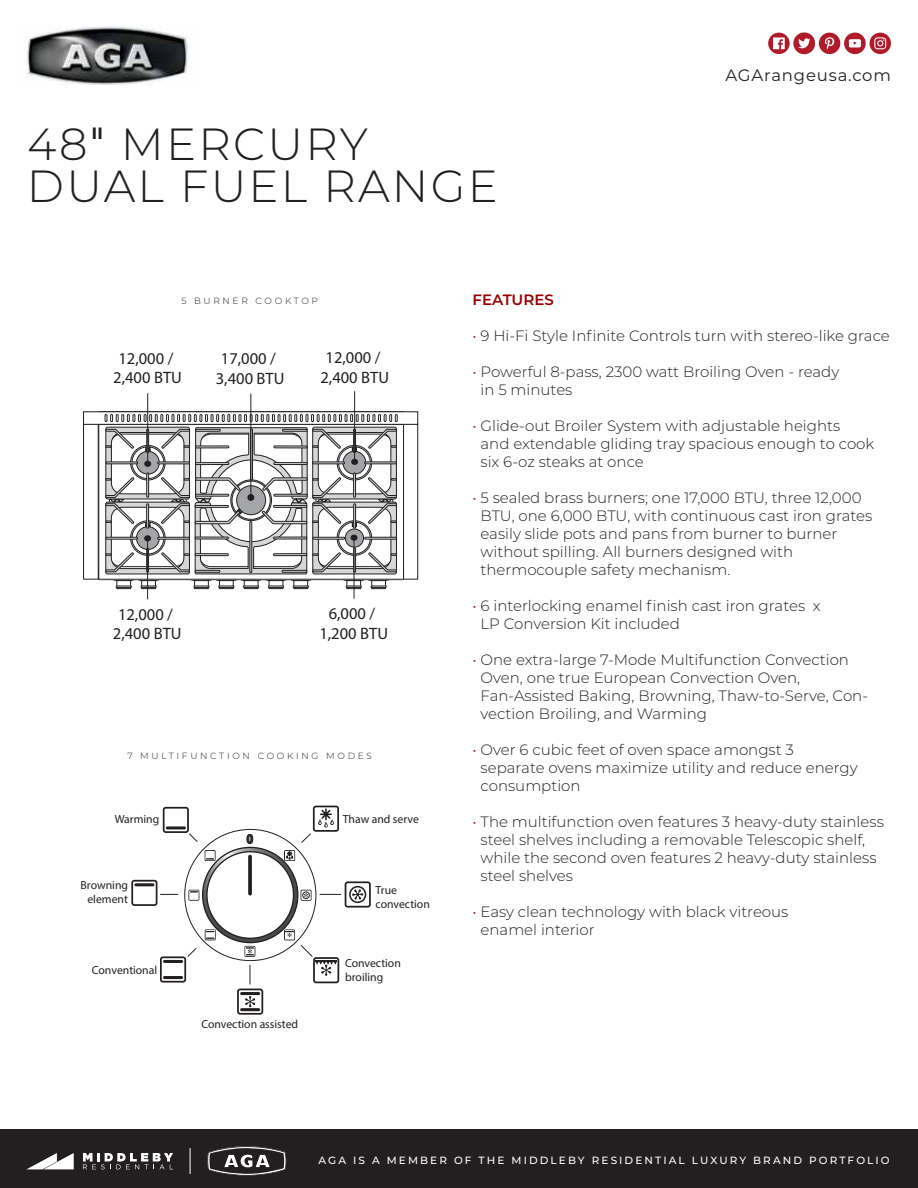
<style>
.page{position:relative;width:918px;height:1188px;background:#fff}
.page>*{position:absolute;margin:0;border:0;box-sizing:border-box;transform-origin:0 0}
.t1{font:300 45px/42px "Montserrat";letter-spacing:.05em;color:#231f20}
.t2{font:16.5px/19.8px "Myriad Pro";color:#231f20;text-align:center}
.t3{font:16.5px "Montserrat";letter-spacing:.05em;color:#231f20}
.t4{font:300 15px/18px "Montserrat";color:#231f20}
.t5{font:600 15px "Montserrat";color:#900}
.t6{font:700 12.45px "Arial";color:#231f20}
.t7{font:11.7px/14.1px "Myriad Pro";color:#231f20}
.t8{font:500 10.5px "Montserrat";letter-spacing:.2em;color:#fff}
.t9{font:300 9px "Montserrat";letter-spacing:.3em;color:#231f20}
.s1{font-family:"Trade Gothic LT Std Cn 18";font-weight:400}
.s2{color:#900}
</style>
<div class="page">
<svg style="left:768px;top:32px;width:123px;height:22px"></svg>
<div style="left:0;top:1130px;width:918px;height:58px;background:#231f20"></div>
<svg style="left:83px;top:1153px;width:90px;height:16px"></svg>
<svg style="left:27px;top:1153px;width:47px;height:16px"></svg>
<svg style="left:207px;top:1146px;width:79px;height:30px"></svg>
<svg style="left:190px;top:1148px;width:1px;height:26px"></svg>
<div style="left:83px;top:424px;width:16px;height:155px;background:#fff;border:1px solid #231f20"></div>
<div style="left:403px;top:424px;width:15px;height:155px;background:#fff;border:1px solid #231f20"></div>
<div style="left:83px;top:411px;width:335px;height:14px;background:#fff;border:1px solid #231f20"></div>
<svg style="left:98px;top:391px;width:306px;height:209px"></svg>
<svg style="left:131px;top:806px;width:240px;height:209px"></svg>
<img style="left:27px;top:27px;width:161px;height:58px">
<h1 class="t1" style="left:27px;top:122px;width:473px">48<span class="s1">"</span> MERCURY<br>DUAL FUEL RANGE</h1>
<p class="t3" style="left:725px;top:64px;width:167px">AGArangeusa.com</p>
<p class="t9" style="left:181px;top:294px;width:138px">5 BURNER COOKTOP</p>
<p class="t2" style="left:113px;top:348px;width:70px">12,000 /<br>2,400 BTU</p>
<p class="t2" style="left:216px;top:349px;width:70px">17,000 /<br>3,400 BTU</p>
<p class="t2" style="left:320px;top:347px;width:70px">12,000 /<br>2,400 BTU</p>
<p class="t2" style="left:113px;top:604px;width:70px">12,000 /<br>2,400 BTU</p>
<p class="t2" style="left:319px;top:603px;width:70px">6,000 /<br>1,200 BTU</p>
<p class="t9" style="left:127px;top:750px;width:246px">7 MULTIFUNCTION COOKING MODES</p>
<p class="t7" style="left:115px;top:812px;width:46px">Warming</p>
<p class="t7" style="left:343px;top:812px;width:78px">Thaw and serve</p>
<p class="t7" style="left:81px;top:878px;width:49px;text-align:center">Browning element</p>
<p class="t7" style="left:92px;top:962px;width:67px">Conventional</p>
<p class="t6" style="left:246px;top:831px;width:8px">0</p>
<p class="t7" style="left:201px;top:1017px;width:98px">Convection assisted</p>
<p class="t7" style="left:376px;top:883px;width:56px">True convection</p>
<p class="t7" style="left:345px;top:955px;width:57px">Convection broiling</p>
<p class="t5" style="left:472px;top:289px;width:83px">FEATURES</p>
<p class="t4" style="left:472px;top:326px;width:419px"><span class="s2">•</span> 9 Hi-Fi Style Infinite Controls turn with stereo-like grace</p>
<p class="t4" style="left:481px;top:362px;width:360px;text-indent:-8px"><span class="s2">•</span> Powerful 8-pass, 2300 watt Broiling Oven - ready in 5 minutes</p>
<p class="t4" style="left:481px;top:416px;width:395px;text-indent:-8px"><span class="s2">•</span> Glide-out Broiler System with adjustable heights<br>and extendable gliding tray spacious enough to cook six 6-oz steaks at once</p>
<p class="t4" style="left:481px;top:488px;width:393px;text-indent:-8px"><span class="s2">•</span> 5 sealed brass burners; one 17,000 BTU, three 12,000<br>BTU, one 6,000 BTU, with continuous cast iron grates easily slide pots and pans from burner to burner without spilling. All burners designed with thermocouple safety mechanism.</p>
<p class="t4" style="left:481px;top:596px;width:342px;text-indent:-8px"><span class="s2">•</span> 6 interlocking enamel finish cast iron grates x<br>LP Conversion Kit included</p>
<p class="t4" style="left:481px;top:650px;width:389px;text-indent:-8px"><span class="s2">•</span> One extra-large 7-Mode Multifunction Convection Oven, one true European Convection Oven, Fan-Assisted Baking, Browning, Thaw-to-Serve, Con&shy;vection Broiling, and Warming</p>
<p class="t4" style="left:481px;top:740px;width:379px;text-indent:-8px"><span class="s2">•</span> Over 6 cubic feet of oven space amongst 3 separate ovens maximize utility and reduce energy consumption</p>
<p class="t4" style="left:481px;top:812px;width:405px;text-indent:-8px"><span class="s2">•</span> The multifunction oven features 3 heavy-duty stainless steel shelves including a removable Telescopic shelf, while the second oven features 2 heavy-duty stainless steel shelves</p>
<p class="t4" style="left:481px;top:902px;width:309px;text-indent:-8px"><span class="s2">•</span> Easy clean technology with black vitreous enamel interior</p>
<p class="t8" style="left:319px;top:1153px;width:573px">AGA IS A MEMBER OF THE MIDDLEBY RESIDENTIAL LUXURY BRAND PORTFOLIO</p>
</div>
